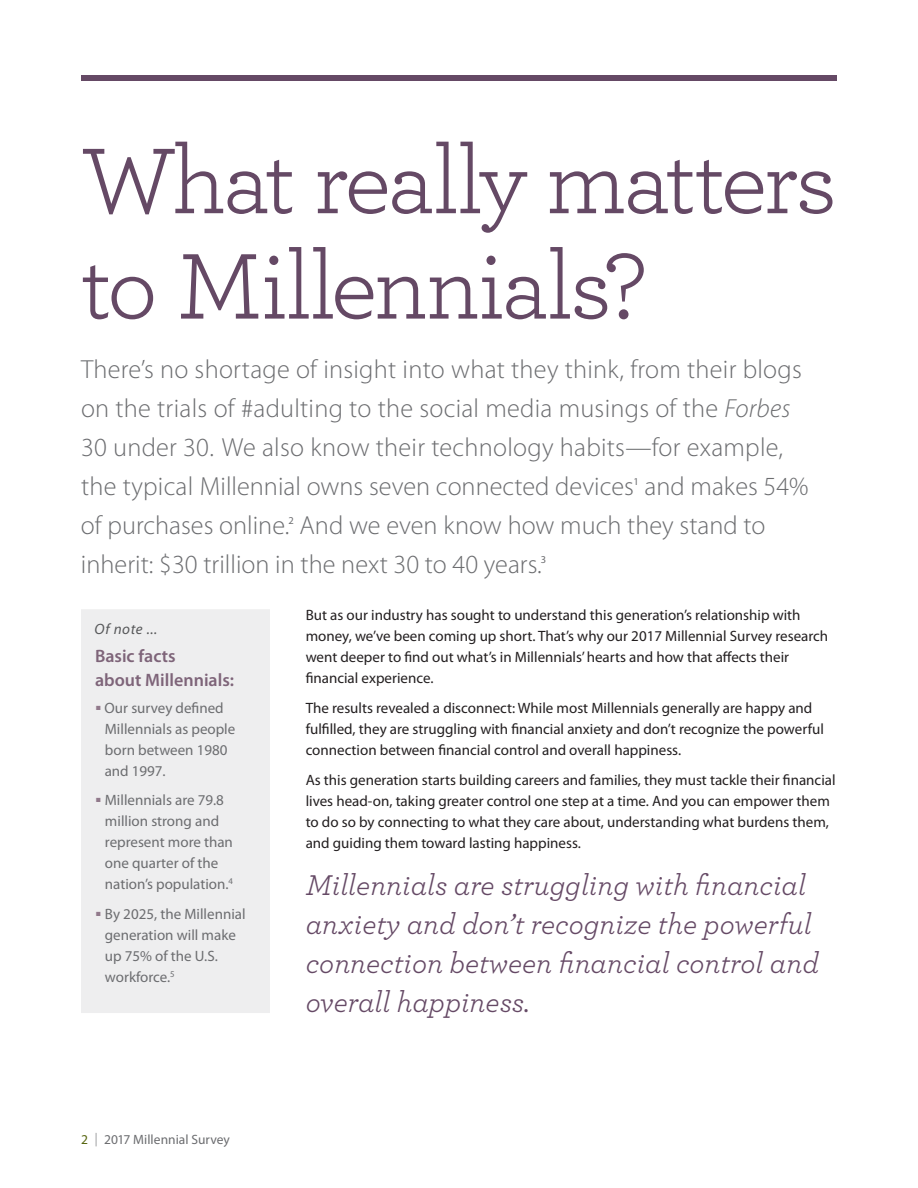
<style>
.page{position:relative;width:918px;height:1188px;background:#fff}
.page>*{position:absolute;margin:0;border:0;box-sizing:border-box;transform-origin:0 0}
.t1{font:97.8px/105.4px "Archer";letter-spacing:-.035em;color:#654965}
.t2{font:italic 30px/39px "Archer";color:#654965}
.t3{font:300 26.25px/39px "Myriad Pro";letter-spacing:.01em;color:#6c6d70}
.t4{font:600 18px/24px "Myriad Pro";color:#7e6479}
.t5{font:15px/21px "Myriad Pro";color:#231f20}
.t6{font:15px/21px "Myriad Pro";color:#6c6d70}
.t7{font:italic 15px "Myriad Pro";letter-spacing:.04em;color:#57585a}
.t8{font:13.5px "Myriad Pro";color:#6c6d70}
.t9{font:10.5px "Myriad Pro";color:#6c6d70}
.s1{font-style:italic}
.s2{color:#55640e}
.s3{font-weight:300}
</style>
<div class="page">
<div style="left:81px;top:76px;width:756px;height:5px;background:#654965"></div>
<div style="left:81px;top:609px;width:189px;height:404px;background:#eeeeef"></div>
<h2 class="t1" style="left:81px;top:123px;width:758px">What really matters to Millennials?</h2>
<p class="t3" style="left:81px;top:351px;width:729px">There’s no shortage of insight into what they think, from their blogs on the trials of #adulting to the social media musings of the <span class="s1">Forbes </span>30 under 30. We also know their technology habits—for example, the typical Millennial owns seven connected devices and makes 54%</p>
<p class="t9" style="left:633px;top:476px;width:7px">1</p>
<p class="t3" style="left:81px;top:507px;width:686px">of purchases online. And we even know how much they stand to</p>
<p class="t9" style="left:289px;top:515px;width:7px">2</p>
<p class="t3" style="left:81px;top:546px;width:462px">inherit: $30 trillion in the next 30 to 40 years.</p>
<p class="t9" style="left:541px;top:554px;width:7px">3</p>
<p class="t5" style="left:306px;top:605px;width:524px">But as our industry has sought to understand this generation’s relationship with money, we’ve been coming up short. That’s why our 2017 Millennial Survey research went deeper to find out what’s in Millennials’ hearts and how that affects their financial experience.</p>
<p class="t5" style="left:306px;top:698px;width:520px">The results revealed a disconnect: While most Millennials generally are happy and fulfilled, they are struggling with financial anxiety and don’t recognize the powerful connection between financial control and overall happiness.</p>
<p class="t5" style="left:306px;top:770px;width:531px">As this generation starts building careers and families, they must tackle their financial lives head-on, taking greater control one step at a time. And you can empower them to do so by connecting to what they care about, understanding what burdens them, and guiding them toward lasting happiness.</p>
<p class="t2" style="left:306px;top:864px;width:515px">Millennials are struggling with financial anxiety and don’t recognize the powerful connection between financial control and overall happiness.</p>
<p class="t7" style="left:95px;top:621px;width:64px">Of note ...</p>
<h3 class="t4" style="left:95px;top:644px;width:141px">Basic facts<br>about Millennials:</h3>
<p class="t6" style="left:105px;top:697px;width:132px;text-indent:-9px"><sup>■■</sup> Our survey defined<br>Millennials as people born between 1980 and 1997.</p>
<p class="t6" style="left:105px;top:790px;width:130px;text-indent:-9px"><sup>■■</sup> Millennials are 79.8 million strong and represent more than one quarter of the nation’s population.<sup>4</sup></p>
<p class="t6" style="left:105px;top:904px;width:142px;text-indent:-9px"><sup>■■</sup> By 2025, the Millennial generation will make up 75% of the U.S. workforce.<sup>5</sup></p>
<p class="t8" style="left:81px;top:1132px;width:150px"><span class="s2">2</span> <span class="s3">|</span> 2017 Millennial Survey</p>
</div>
